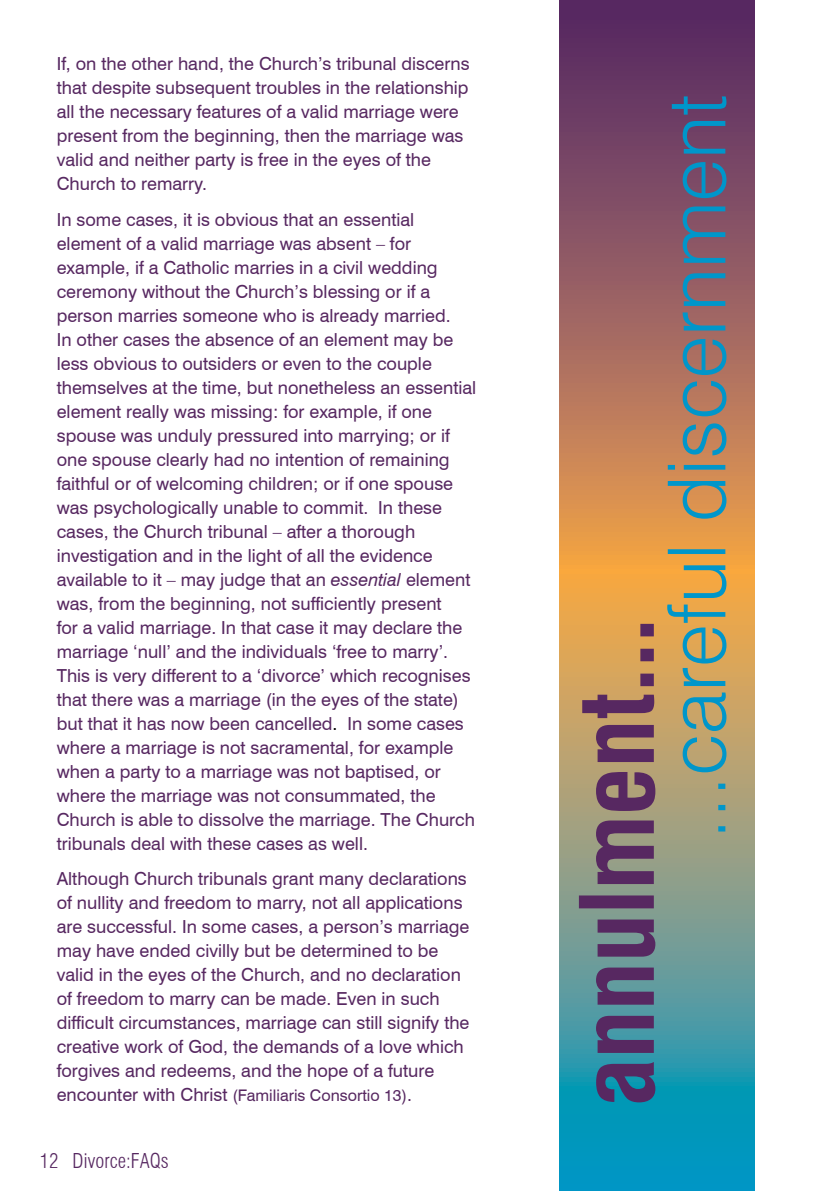
<style>
.page{position:relative;width:840px;height:1191px;background:#fff}
.page>*{position:absolute;margin:0;border:0;box-sizing:border-box;transform-origin:0 0}
.t1{font:300 condensed 20px "Swiss 721 BT";color:#572861}
.t2{font:18px/24px "Swiss 721 BT";color:#572861}
.t3{font:16px "Swiss 721 BT";color:#572861}
.s1{font-style:italic}
.s2{color:#000}
.s3{font-size:18px}
</style>
<div class="page">
<svg style="left:559px;top:0;width:195px;height:1191px;background:#827a75"></svg>
<svg style="left:578px;top:624px;width:77px;height:478px;background:#7b7175"></svg>
<svg style="left:666px;top:96px;width:60px;height:735px;background:#918474"></svg>
<p class="t2" style="left:57px;top:52px;width:414px">If, on the other hand, the Church’s tribunal discerns that despite subsequent troubles in the relationship all the necessary features of a valid marriage were present from the beginning, then the marriage was valid and neither party is free in the eyes of the Church to remarry.</p>
<p class="t2" style="left:57px;top:207px;width:421px">In some cases, it is obvious that an essential element of a valid marriage was absent – for example, if a Catholic marries in a civil wedding ceremony without the Church’s blessing or if a person marries someone who is already married.<br>In other cases the absence of an element may be less obvious to outsiders or even to the couple themselves at the time, but nonetheless an essential element really was missing: for example, if one spouse was unduly pressured into marrying; or if one spouse clearly had no intention of remaining faithful or of welcoming children; or if one spouse was psychologically unable to commit. In these cases, the Church tribunal – after a thorough investigation and in the light of all the evidence available to it – may judge that an <span class="s1">essential</span> element was, from the beginning, not sufficiently present<br>for a valid marriage. In that case it may declare the marriage ‘null’ and the individuals ‘free to marry’.<br>This is very different to a ‘divorce’ which recognises that there was a marriage (in the eyes of the state) but that it has now been cancelled<span class="s2">.</span> In some cases where a marriage is not sacramental, for example when a party to a marriage was not baptised, or where the marriage was not consummated, the Church is able to dissolve the marriage. The Church tribunals deal with these cases as well.</p>
<p class="t2" style="left:57px;top:867px;width:414px">Although Church tribunals grant many declarations of nullity and freedom to marry, not all applications are successful. In some cases, a person’s marriage may have ended civilly but be determined to be valid in the eyes of the Church, and no declaration of freedom to marry can be made. Even in such difficult circumstances, marriage can still signify the creative work of God, the demands of a love which forgives and redeems, and the hope of a future</p>
<p class="t3" style="left:57px;top:1086px;width:356px"><span class="s3">encounter with Christ</span> (Familiaris Consortio 13)<span class="s3">.</span></p>
<p class="t1" style="left:40px;top:1148px;width:130px">12 Divorce:FAQs</p>
</div>
